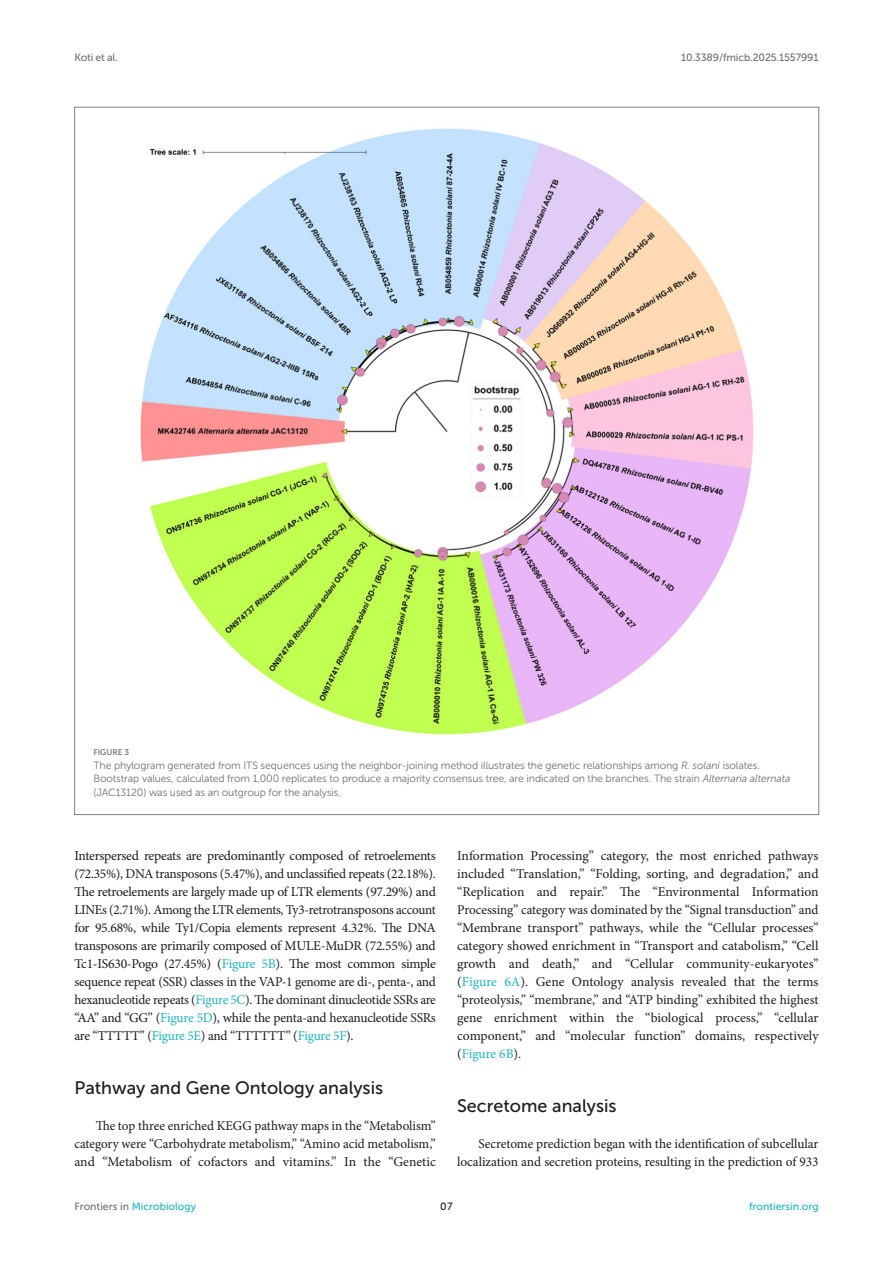
<style>
.page{position:relative;width:893px;height:1263px;background:#fff}
.page>*{position:absolute;margin:0;border:0;box-sizing:border-box;transform-origin:0 0}
.HEAD_2{font:18px "Museo Sans 500";color:#1b1c1b}
.TEXT{font:13.5px/18px "Minion Pro";letter-spacing:-.005em;color:#1b1c1b;text-align:justify}
.FIG_LEG{font:10.5px/13.5px "Museo Sans 300";letter-spacing:-.01em;color:#706f70}
.t1{font:10.5px "Museo Sans 500";color:#1db5c3}
.t2{font:10.5px "Museo Sans 500";letter-spacing:-.015em;color:#706f70}
.t3{font:10.5px "Museo Sans 500";color:#1b1c1b}
.FIG_HD{font:8.25px "Museo Sans 700";letter-spacing:-.01em;color:#7e7f7f}
.s1{font-style:italic}
.s2{color:#1db5c3}
.s3{color:#706f70}
</style>
<div class="page">
<img style="left:140px;top:128px;width:614px;height:607px">
<p class="t2" style="left:74px;top:52px;width:45px">Koti et al.</p>
<p class="t2" style="left:681px;top:52px;width:139px">10.3389/fmicb.2025.1557991</p>
<p class="FIG_HD" style="left:94px;top:748px;width:37px">FIGURE 3</p>
<p class="FIG_LEG" style="left:94px;top:758px;width:699px">The phylogram generated from ITS sequences using the neighbor-joining method illustrates the genetic relationships among <span class="s1">R. solani</span> isolates.<br>Bootstrap values, calculated from 1,000 replicates to produce a majority consensus tree, are indicated on the branches. The strain <span class="s1">Alternaria alternata </span>(JAC13120) was used as an outgroup for the analysis.</p>
<p class="TEXT" style="left:74px;top:847px;width:363px">Interspersed repeats are predominantly composed of retroelements (72.35%), DNA transposons (5.47%), and unclassified repeats (22.18%).<br>The retroelements are largely made up of LTR elements (97.29%) and LINEs (2.71%). Among the LTR elements, Ty3-retrotransposons account for 95.68%, while Ty1/Copia elements represent 4.32%. The DNA transposons are primarily composed of MULE-MuDR (72.55%) and Tc1-IS630-Pogo (27.45%) (<span class="s2">Figure 5B</span>). The most common simple sequence repeat (SSR) classes in the VAP-1 genome are di-, penta-, and hexanucleotide repeats (<span class="s2">Figure 5C</span>). The dominant dinucleotide SSRs are “AA” and “GG” (<span class="s2">Figure 5D</span>), while the penta-and hexanucleotide SSRs are “TTTTT” (<span class="s2">Figure 5E</span>) and “TTTTTT” (<span class="s2">Figure 5F</span>).</p>
<p class="HEAD_2" style="left:74px;top:1078px;width:310px">Pathway and Gene Ontology analysis</p>
<p class="TEXT" style="left:74px;top:1117px;width:363px;text-indent:21px">The top three enriched KEGG pathway maps in the “Metabolism” category were “Carbohydrate metabolism,” “Amino acid metabolism,” and “Metabolism of cofactors and vitamins.” In the “Genetic</p>
<p class="TEXT" style="left:457px;top:847px;width:363px">Information Processing” category, the most enriched pathways included “Translation,” “Folding, sorting, and degradation,” and “Replication and repair.” The “Environmental Information Processing” category was dominated by the “Signal transduction” and “Membrane transport” pathways, while the “Cellular processes” category showed enrichment in “Transport and catabolism,” “Cell growth and death,” and “Cellular community-eukaryotes” (<span class="s2">Figure 6A</span>). Gene Ontology analysis revealed that the terms “proteolysis,” “membrane,” and “ATP binding” exhibited the highest gene enrichment within the “biological process,” “cellular component,” and “molecular function” domains, respectively (<span class="s2">Figure 6B</span>).</p>
<p class="HEAD_2" style="left:457px;top:1096px;width:161px">Secretome analysis</p>
<p class="TEXT" style="left:457px;top:1135px;width:363px;text-align:right">Secretome prediction began with the identification of subcellular localization and secretion proteins, resulting in the prediction of 933</p>
<p class="t1" style="left:74px;top:1200px;width:123px"><span class="s3">Frontiers in</span> Microbiology</p>
<p class="t3" style="left:440px;top:1200px;width:14px">07</p>
<p class="t1" style="left:749px;top:1200px;width:71px">frontiersin.org</p>
</div>
